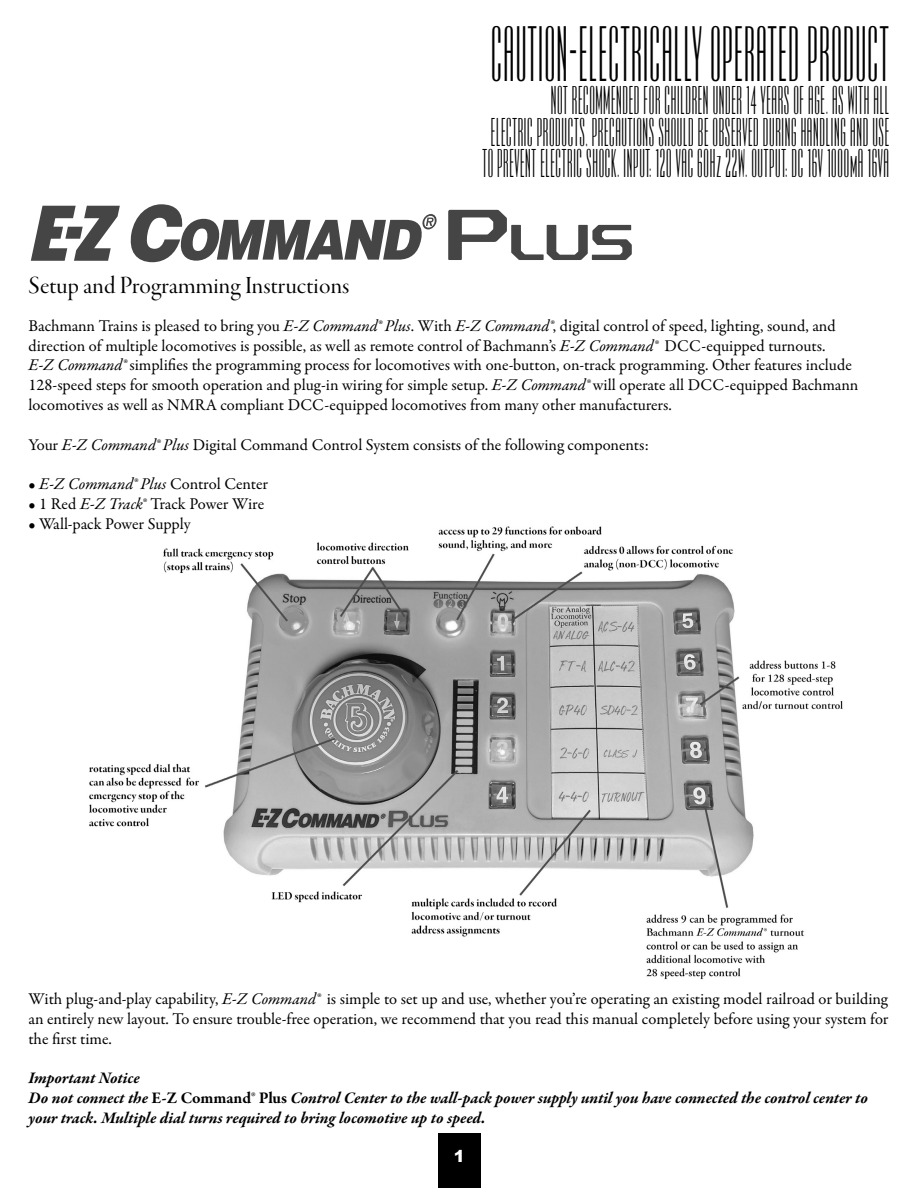
<style>
.page{position:relative;width:918px;height:1188px;background:#fff}
.page>*{position:absolute;margin:0;border:0;box-sizing:border-box;transform-origin:0 0}
.t1{font:64.5px "Ultra Condensed Sans One";color:#000;scale:.75 1}
.t2{font:33px "Ultra Condensed Sans One";color:#000;scale:.75 1}
.t3{font:25.5px "Garamond Premr Pro Disp";letter-spacing:.01em;color:#000}
.t4{font:16.5px/19.8px "Garamond Premr Pro";color:#000}
.t5{font:italic 700 16.5px/19.8px "Garamond Premr Pro";letter-spacing:-.005em;color:#000}
.t6{font:italic 16.5px "Garamond Premr Pro";color:#000}
.t7{font:900 16.5px "Arial";color:#fff}
.s1{font-style:italic}
.s2{font-style:normal}
</style>
<div class="page">
<img style="left:89px;top:526px;width:754px;height:454px">
<div style="left:438px;top:1134px;width:43px;height:54px;background:#000"></div>
<svg style="left:31px;top:206px;width:89px;height:55px"></svg>
<svg style="left:448px;top:210px;width:184px;height:50px"></svg>
<svg style="left:130px;top:204px;width:307px;height:58px"></svg>
<p class="t3" style="left:28px;top:271px;width:322px">Setup and Programming Instructions</p>
<p class="t1" style="left:491px;top:14px;width:533px">CAUTION-ELECTRICALLY OPERATED PRODUCT</p>
<p class="t2" style="left:550px;top:80px;width:454px">NOT RECOMMENDED FOR CHILDREN UNDER 14 YEARS OF AGE. AS WITH ALL</p>
<p class="t2" style="left:491px;top:111px;width:533px">ELECTRIC PRODUCTS, PRECAUTIONS SHOULD BE OBSERVED DURING HANDLING AND USE</p>
<p class="t2" style="left:482px;top:143px;width:545px">TO PREVENT ELECTRIC SHOCK. INPUT: 120 VAC 60Hz 22W. OUTPUT: DC 16V 1000mA 16VA</p>
<p class="t4" style="left:28px;top:316px;width:831px">Bachmann Trains is pleased to bring you <span class="s1">E-Z Command® Plus</span>. With <span class="s1">E-Z Command®</span>, digital control of speed, lighting, sound, and direction of multiple locomotives is possible, as well as remote control of Bachmann’s <span class="s1">E-Z Command®</span> DCC-equipped turnouts.<br><span class="s1">E-Z Command®</span> simplifies the programming process for locomotives with one-button, on-track programming. Other features include 128-speed steps for smooth operation and plug-in wiring for simple setup. <span class="s1">E-Z Command®</span> will operate all DCC-equipped Bachmann locomotives as well as NMRA compliant DCC-equipped locomotives from many other manufacturers.</p>
<p class="t4" style="left:28px;top:435px;width:622px">Your <span class="s1">E-Z Command® Plus</span> Digital Command Control System consists of the following components:</p>
<p class="t6" style="left:28px;top:474px;width:241px"><span class="s2">•</span> E-Z Command® Plus <span class="s2">Control Center</span></p>
<p class="t4" style="left:28px;top:494px;width:237px">• 1 Red <span class="s1">E-Z Track</span>® Track Power Wire</p>
<p class="t4" style="left:28px;top:514px;width:164px">• Wall-pack Power Supply</p>
<p class="t4" style="left:28px;top:989px;width:862px;text-align:justify">With plug-and-play capability, <span class="s1">E-Z Command®</span> is simple to set up and use, whether you’re operating an existing model railroad or building an entirely new layout. To ensure trouble-free operation, we recommend that you read this manual completely before using your system for the first time.</p>
<p class="t5" style="left:28px;top:1069px;width:113px">Important Notice</p>
<p class="t5" style="left:28px;top:1089px;width:841px">Do not connect the <span class="s2">E-Z Command® Plus</span> Control Center to the wall-pack power supply until you have connected the control center to your track. Multiple dial turns required to bring locomotive up to speed.</p>
<p class="t7" style="left:454px;top:1145px;width:13px">1</p>
</div>
